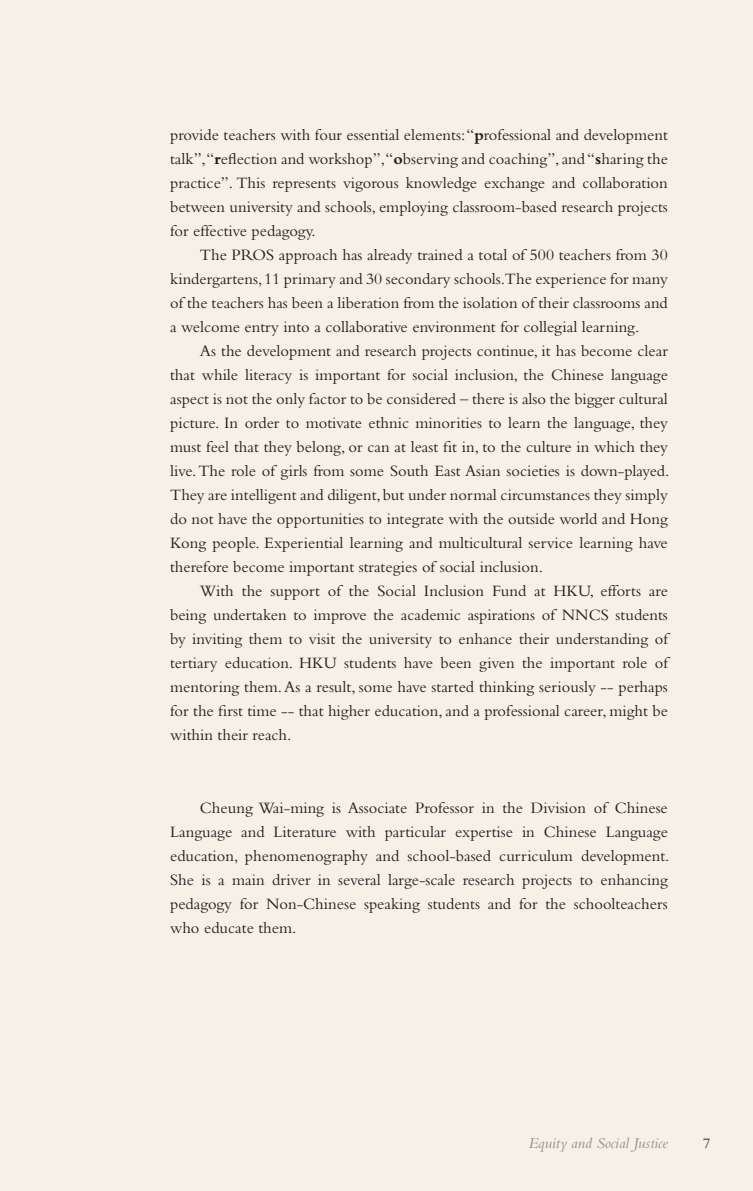
<style>
.page{position:relative;width:753px;height:1191px;background:#f6f0e6}
.page>*{position:absolute;margin:0;border:0;box-sizing:border-box;transform-origin:0 0}
.t1{font:16.5px/24px "Bembo";color:#231f20;text-align:justify}
.t2{font:italic 15.75px "Bembo";color:#939598}
.t3{font:15px "Bembo";color:#231f20}
.s1{font-weight:700}
</style>
<div class="page">
<p class="t1" style="left:170px;top:123px;width:499px">provide teachers with four essential elements: “<span class="s1">p</span>rofessional and development talk”,“<span class="s1">r</span>eflection and workshop”,“<span class="s1">o</span>bserving and coaching”, and “<span class="s1">s</span>haring the practice”. This represents vigorous knowledge exchange and collaboration between university and schools, employing classroom-based research projects for effective pedagogy.</p>
<p class="t1" style="left:170px;top:243px;width:499px;text-indent:30px">The PROS approach has already trained a total of 500 teachers from 30 kindergartens, 11 primary and 30 secondary schools.The experience for many of the teachers has been a liberation from the isolation of their classrooms and a welcome entry into a collaborative environment for collegial learning.</p>
<p class="t1" style="left:170px;top:339px;width:501px;text-indent:30px">As the development and research projects continue, it has become clear that while literacy is important for social inclusion, the Chinese language aspect is not the only factor to be considered – there is also the bigger cultural picture. In order to motivate ethnic minorities to learn the language, they must feel that they belong, or can at least fit in, to the culture in which they live. The role of girls from some South East Asian societies is down-played.<br>They are intelligent and diligent, but under normal circumstances they simply do not have the opportunities to integrate with the outside world and Hong Kong people. Experiential learning and multicultural service learning have therefore become important strategies of social inclusion.</p>
<p class="t1" style="left:170px;top:579px;width:499px;text-indent:30px">With the support of the Social Inclusion Fund at HKU, efforts are being undertaken to improve the academic aspirations of NNCS students by inviting them to visit the university to enhance their understanding of tertiary education. HKU students have been given the important role of mentoring them. As a result, some have started thinking seriously -- perhaps for the first time -- that higher education, and a professional career, might be within their reach.</p>
<p class="t1" style="left:170px;top:795px;width:501px;text-indent:30px">Cheung Wai-ming is Associate Professor in the Division of Chinese Language and Literature with particular expertise in Chinese Language education, phenomenography and school-based curriculum development.<br>She is a main driver in several large-scale research projects to enhancing pedagogy for Non-Chinese speaking students and for the schoolteachers who educate them.</p>
<p class="t2" style="left:528px;top:1134px;width:141px">Equity and Social Justice</p>
<p class="t3" style="left:703px;top:1134px;width:9px">7</p>
</div>
